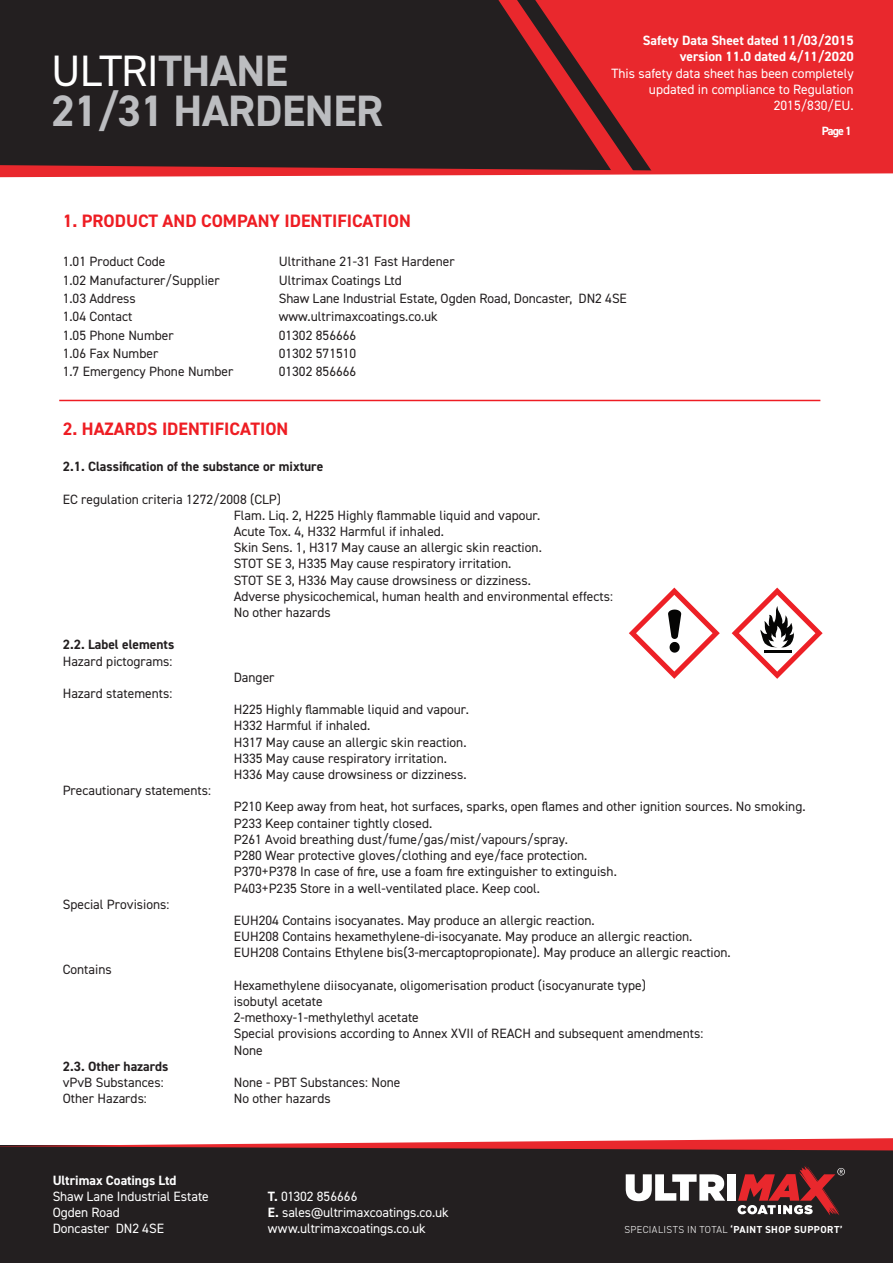
<style>
.page{position:relative;width:893px;height:1263px;background:#fff}
.page>*{position:absolute;margin:0;border:0;box-sizing:border-box;transform-origin:0 0}
.t1{font:700 44.1px/40.5px "DIN2014";letter-spacing:-.01em;color:#bcbdc0}
.t2{font:700 18px "DIN2014";color:#ee1d23}
.t3{font:13.5px/16.2px "DIN2014";color:#231f20}
.t4{font:13.5px/16.2px "DIN2014";color:#fff}
.t5{font:700 13.5px/16.2px "DIN2014";color:#fff;text-align:right}
.t6{font:700 13.5px "DIN2014";color:#231f20}
.t7{font:700 12px "DIN2014";color:#fff}
.t8{font:300 10.2px "DIN2014";letter-spacing:.035em;color:#fff}
.s1{font-weight:400;color:#fff}
.s2{font-weight:700}
</style>
<div class="page">
<svg style="left:0;top:0;width:893px;height:177px;background:#712427"></svg>
<div style="left:0;top:1145px;width:893px;height:118px;background:#231f20"></div>
<svg style="left:0;top:1138px;width:893px;height:13px"></svg>
<svg style="left:626px;top:1174px;width:99px;height:27px"></svg>
<div style="left:728px;top:1174px;width:8px;height:27px;background:#fff"></div>
<svg style="left:738px;top:1165px;width:107px;height:51px"></svg>
<hr style="left:59px;top:400px;width:761px;height:1px;background:#ee1d23">
<svg style="left:732px;top:588px;width:91px;height:91px"></svg>
<svg style="left:629px;top:588px;width:91px;height:91px"></svg>
<h1 class="t1" style="left:51px;top:50px;width:334px"><span class="s1">ULTRI</span>THANE<br>21/31 HARDENER</h1>
<h2 class="t2" style="left:63px;top:209px;width:350px">1. PRODUCT AND COMPANY IDENTIFICATION</h2>
<p class="t5" style="left:643px;top:32px;width:212px">Safety Data Sheet dated 11/03/2015 version 11.0 dated 4/11/2020</p>
<p class="t4" style="left:611px;top:65px;width:244px;text-align:right">This safety data sheet has been completely updated in compliance to Regulation<br>2015/830/EU.</p>
<p class="t7" style="left:822px;top:123px;width:31px">Page 1</p>
<p class="t3" style="left:63px;top:253px;width:104px">1.01 Product Code</p>
<p class="t3" style="left:279px;top:253px;width:177px">Ultrithane 21-31 Fast Hardener</p>
<p class="t3" style="left:63px;top:272px;width:159px">1.02 Manufacturer/Supplier</p>
<p class="t3" style="left:279px;top:272px;width:125px">Ultrimax Coatings Ltd</p>
<p class="t3" style="left:63px;top:290px;width:75px">1.03 Address</p>
<p class="t3" style="left:279px;top:290px;width:350px">Shaw Lane Industrial Estate, Ogden Road, Doncaster, DN2 4SE</p>
<p class="t3" style="left:63px;top:308px;width:71px">1.04 Contact</p>
<p class="t3" style="left:279px;top:308px;width:161px">www.ultrimaxcoatings.co.uk</p>
<p class="t3" style="left:63px;top:327px;width:113px">1.05 Phone Number</p>
<p class="t3" style="left:279px;top:327px;width:79px">01302 856666</p>
<p class="t3" style="left:63px;top:345px;width:97px">1.06 Fax Number</p>
<p class="t3" style="left:279px;top:345px;width:79px">01302 571510</p>
<p class="t3" style="left:63px;top:363px;width:172px">1.7 Emergency Phone Number</p>
<p class="t3" style="left:279px;top:363px;width:79px">01302 856666</p>
<h2 class="t2" style="left:63px;top:417px;width:227px">2. HAZARDS IDENTIFICATION</h2>
<p class="t6" style="left:63px;top:458px;width:262px">2.1. Classification of the substance or mixture</p>
<p class="t3" style="left:234px;top:491px;width:381px;text-indent:-171px">EC regulation criteria 1272/2008 (CLP)<br>Flam. Liq. 2, H225 Highly flammable liquid and vapour.<br>Acute Tox. 4, H332 Harmful if inhaled.<br>Skin Sens. 1, H317 May cause an allergic skin reaction.<br>STOT SE 3, H335 May cause respiratory irritation.<br>STOT SE 3, H336 May cause drowsiness or dizziness.<br>Adverse physicochemical, human health and environmental effects:<br>No other hazards</p>
<p class="t6" style="left:63px;top:636px;width:113px">2.2. Label elements</p>
<p class="t3" style="left:63px;top:653px;width:111px">Hazard pictograms:</p>
<p class="t3" style="left:234px;top:669px;width:42px">Danger</p>
<p class="t3" style="left:63px;top:685px;width:111px">Hazard statements:</p>
<p class="t3" style="left:234px;top:701px;width:237px">H225 Highly flammable liquid and vapour.<br>H332 Harmful if inhaled.<br>H317 May cause an allergic skin reaction.<br>H335 May cause respiratory irritation.<br>H336 May cause drowsiness or dizziness.</p>
<p class="t3" style="left:63px;top:782px;width:150px">Precautionary statements:</p>
<p class="t3" style="left:234px;top:798px;width:573px">P210 Keep away from heat, hot surfaces, sparks, open flames and other ignition sources. No smoking.<br>P233 Keep container tightly closed.<br>P261 Avoid breathing dust/fume/gas/mist/vapours/spray.<br>P280 Wear protective gloves/clothing and eye/face protection.<br>P370+P378 In case of fire, use a foam fire extinguisher to extinguish.<br>P403+P235 Store in a well-ventilated place. Keep cool.</p>
<p class="t3" style="left:63px;top:896px;width:108px">Special Provisions:</p>
<p class="t3" style="left:234px;top:912px;width:499px">EUH204 Contains isocyanates. May produce an allergic reaction.<br>EUH208 Contains hexamethylene-di-isocyanate. May produce an allergic reaction.<br>EUH208 Contains Ethylene bis(3-mercaptopropionate). May produce an allergic reaction.</p>
<p class="t3" style="left:63px;top:960px;width:51px">Contains</p>
<p class="t3" style="left:234px;top:977px;width:471px">Hexamethylene diisocyanate, oligomerisation product (isocyanurate type)<br>isobutyl acetate<br>2-methoxy-1-methylethyl acetate<br>Special provisions according to Annex XVII of REACH and subsequent amendments:<br>None</p>
<p class="t6" style="left:63px;top:1057px;width:107px">2.3. Other hazards</p>
<p class="t3" style="left:63px;top:1074px;width:102px">vPvB Substances:</p>
<p class="t3" style="left:234px;top:1074px;width:168px">None - PBT Substances: None</p>
<p class="t3" style="left:63px;top:1090px;width:86px">Other Hazards:</p>
<p class="t3" style="left:234px;top:1090px;width:99px">No other hazards</p>
<p class="t5" style="left:53px;top:1172px;width:125px">Ultrimax Coatings Ltd</p>
<p class="t4" style="left:53px;top:1188px;width:158px">Shaw Lane Industrial Estate<br>Ogden Road<br>Doncaster DN2 4SE</p>
<p class="t4" style="left:268px;top:1188px;width:182px"><span class="s2">T.</span> 01302 856666<br><span class="s2">E.</span> sales@ultrimaxcoatings.co.uk www.ultrimaxcoatings.co.uk</p>
<p class="t8" style="left:624px;top:1224px;width:220px">SPECIALISTS IN TOTAL <span class="s2">‘PAINT SHOP SUPPORT’</span></p>
</div>
